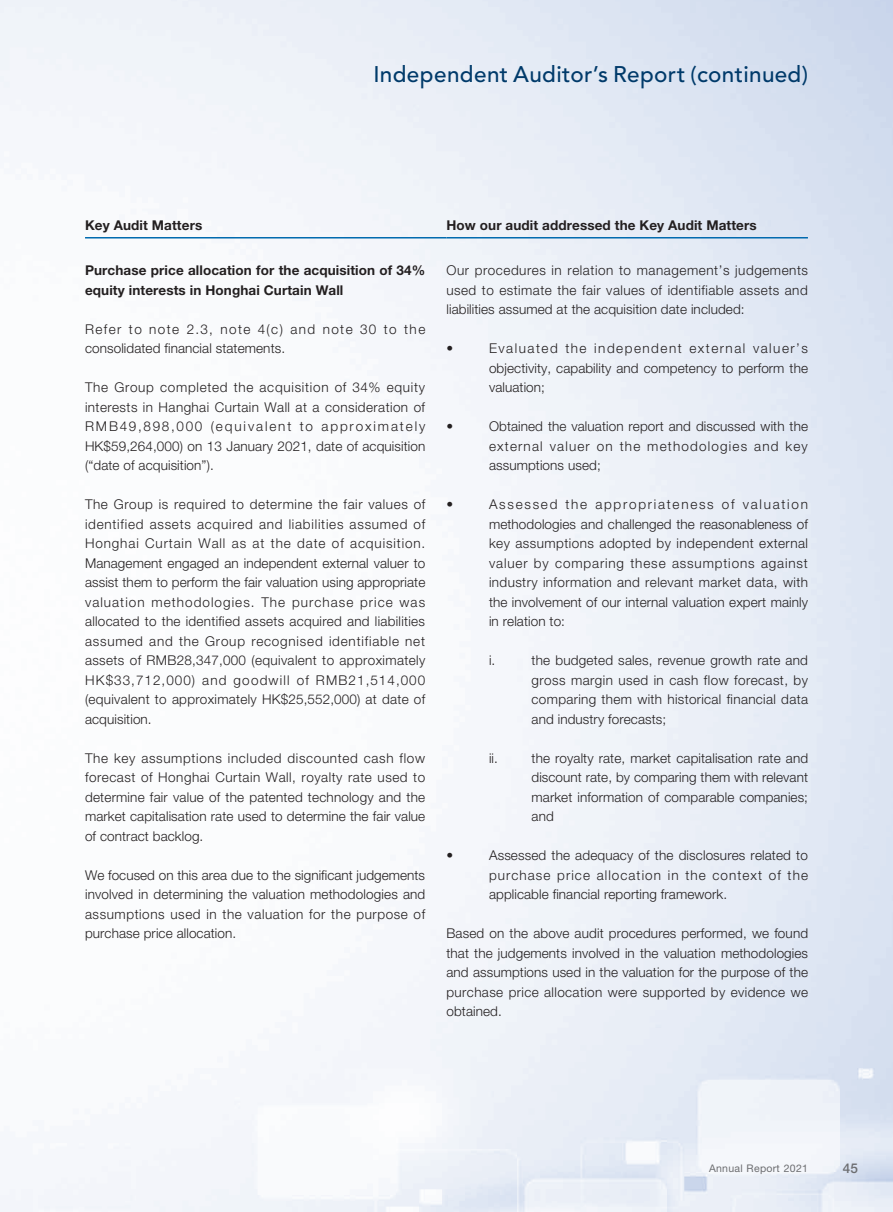
<style>
.page{position:relative;width:893px;height:1212px;background:#fff}
.page>*{position:absolute;margin:0;border:0;box-sizing:border-box;transform-origin:0 0}
.t1{font:500 22.5px "Avenir LT Std";letter-spacing:.015em;color:#003a6a}
.t2{font:300 13.5px/19.5px "Helvetica Neue LT Std";letter-spacing:.01em;color:#231f20;text-align:justify}
.t3{font:700 13.5px/19.5px "Helvetica Neue LT Std";letter-spacing:.01em;color:#231f20}
.t4{font:500 13.5px "Helvetica Neue LT Std";color:#6c6d70}
.t5{font:10.5px "Helvetica Neue LT Std";letter-spacing:.03em;color:#6c6d70}
</style>
<div class="page">
<hr style="left:85px;top:237px;width:361px;height:1px;background:#016aaf">
<hr style="left:446px;top:237px;width:362px;height:1px;background:#016aaf">
<h1 class="t1" style="left:373px;top:62px;width:436px">Independent Auditor’s Report (continued)</h1>
<p class="t3" style="left:85px;top:215px;width:119px">Key Audit Matters</p>
<p class="t3" style="left:446px;top:215px;width:312px">How our audit addressed the Key Audit Matters</p>
<p class="t3" style="left:85px;top:260px;width:342px">Purchase price allocation for the acquisition of 34% equity interests in Honghai Curtain Wall</p>
<p class="t2" style="left:85px;top:319px;width:342px">Refer to note 2.3, note 4(c) and note 30 to the consolidated financial statements.</p>
<p class="t2" style="left:85px;top:377px;width:342px">The Group completed the acquisition of 34% equity interests in Hanghai Curtain Wall at a consideration of RMB49,898,000 (equivalent to approximately HK$59,264,000) on 13 January 2021, date of acquisition (“date of acquisition”).</p>
<p class="t2" style="left:85px;top:494px;width:342px">The Group is required to determine the fair values of identified assets acquired and liabilities assumed of Honghai Curtain Wall as at the date of acquisition.<br>Management engaged an independent external valuer to assist them to perform the fair valuation using appropriate valuation methodologies. The purchase price was allocated to the identified assets acquired and liabilities assumed and the Group recognised identifiable net assets of RMB28,347,000 (equivalent to approximately HK$33,712,000) and goodwill of RMB21,514,000 (equivalent to approximately HK$25,552,000) at date of acquisition.</p>
<p class="t2" style="left:85px;top:748px;width:342px">The key assumptions included discounted cash flow forecast of Honghai Curtain Wall, royalty rate used to determine fair value of the patented technology and the market capitalisation rate used to determine the fair value of contract backlog.</p>
<p class="t2" style="left:85px;top:865px;width:342px">We focused on this area due to the significant judgements involved in determining the valuation methodologies and assumptions used in the valuation for the purpose of purchase price allocation.</p>
<p class="t2" style="left:446px;top:260px;width:363px">Our procedures in relation to management’s judgements used to estimate the fair values of identifiable assets and liabilities assumed at the acquisition date included:</p>
<p class="t2" style="left:446px;top:338px;width:8px">•</p>
<p class="t2" style="left:489px;top:338px;width:321px">Evaluated the independent external valuer’s objectivity, capability and competency to perform the valuation;</p>
<p class="t2" style="left:446px;top:416px;width:8px">•</p>
<p class="t2" style="left:489px;top:416px;width:321px">Obtained the valuation report and discussed with the external valuer on the methodologies and key assumptions used;</p>
<p class="t2" style="left:446px;top:494px;width:8px">•</p>
<p class="t2" style="left:489px;top:494px;width:321px">Assessed the appropriateness of valuation methodologies and challenged the reasonableness of key assumptions adopted by independent external valuer by comparing these assumptions against industry information and relevant market data, with the involvement of our internal valuation expert mainly in relation to:</p>
<p class="t2" style="left:489px;top:650px;width:8px">i.</p>
<p class="t2" style="left:532px;top:650px;width:278px">the budgeted sales, revenue growth rate and gross margin used in cash flow forecast, by comparing them with historical financial data and industry forecasts;</p>
<p class="t2" style="left:489px;top:748px;width:10px">ii.</p>
<p class="t2" style="left:532px;top:748px;width:278px">the royalty rate, market capitalisation rate and discount rate, by comparing them with relevant market information of comparable companies; and</p>
<p class="t2" style="left:446px;top:845px;width:8px">•</p>
<p class="t2" style="left:489px;top:845px;width:320px">Assessed the adequacy of the disclosures related to purchase price allocation in the context of the applicable financial reporting framework.</p>
<p class="t2" style="left:446px;top:923px;width:363px">Based on the above audit procedures performed, we found that the judgements involved in the valuation methodologies and assumptions used in the valuation for the purpose of the purchase price allocation were supported by evidence we obtained.</p>
<p class="t5" style="left:709px;top:1162px;width:100px">Annual Report 2021</p>
<p class="t4" style="left:843px;top:1160px;width:17px">45</p>
</div>
